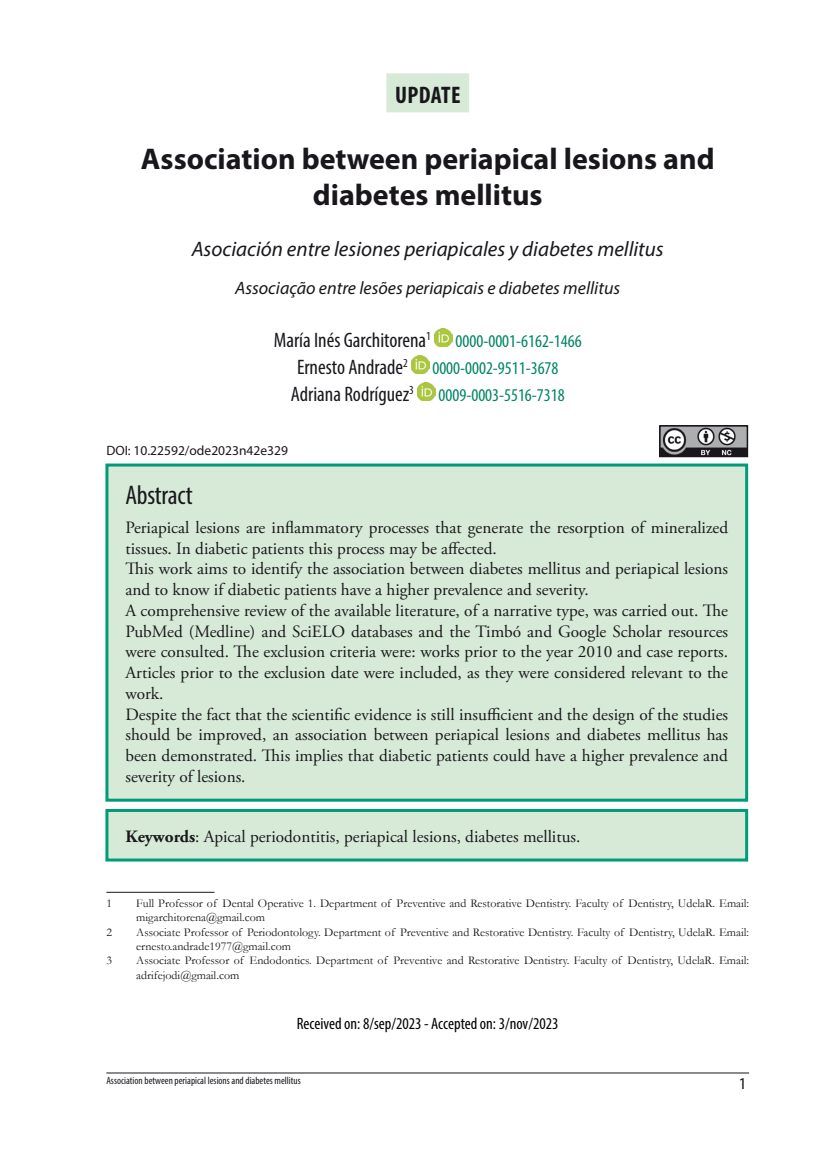
<style>
.page{position:relative;width:830px;height:1149px;background:#fff}
.page>*{position:absolute;margin:0;border:0;box-sizing:border-box;transform-origin:0 0}
.t1{font:700 30px/36px "Myriad Pro";color:#1a171c;text-align:center}
.t2{font:condensed 27px "Myriad Pro";letter-spacing:-.01em;color:#1a171c}
.t3{font:700 condensed 24px "Myriad Pro";letter-spacing:.02em;color:#1a171c}
.t4{font:condensed 21px "Myriad Pro";color:#1a171c}
.t5{font:italic 21px "Myriad Pro";color:#1a171c}
.t6{font:condensed 18px "Myriad Pro";color:#008365}
.t7{font:italic 18px "Myriad Pro";color:#1a171c}
.t8{font:17.25px/20.7px "Adobe Garamond Pro";color:#1a171c}
.t9{font:condensed 16.5px "Myriad Pro";color:#010000}
.t10{font:16.5px "Myriad Pro";color:#1a171c}
.t11{font:13.5px "Myriad Pro";color:#1a171c}
.t12{font:12px/14.4px "Garamond";color:#1a171c}
.t13{font:condensed 10.5px "Myriad Pro";color:#1a171c}
.s1{font-weight:700}
</style>
<div class="page">
<hr style="left:106px;top:1072px;width:642px;height:1px;background:#1a171c">
<div style="left:386px;top:73px;width:83px;height:39px;background:#d7ead7"></div>
<img style="left:434px;top:329px;width:18px;height:18px">
<img style="left:411px;top:356px;width:18px;height:18px">
<img style="left:417px;top:383px;width:18px;height:18px">
<hr style="left:106px;top:891px;width:108px;height:1px;background:#1a171c">
<div style="left:107px;top:465px;width:639px;height:335px;background:#d7ead7"></div>
<div style="left:105px;top:463px;width:642px;height:338px;border:3px solid #009c77"></div>
<div style="left:107px;top:810px;width:639px;height:49px;background:#d7ead7"></div>
<div style="left:105px;top:808px;width:642px;height:53px;border:3px solid #009c77"></div>
<img style="left:661px;top:428px;width:83px;height:26px">
<div style="left:658px;top:425px;width:89px;height:32px;border:2px solid #1a171c"></div>
<h3 class="t3" style="left:395px;top:87px;width:67px">UPDATE</h3>
<h1 class="t1" style="left:141px;top:143px;width:575px">Association between periapical lesions and diabetes mellitus</h1>
<p class="t5" style="left:192px;top:240px;width:473px">Asociación entre lesiones periapicales y diabetes mellitus</p>
<p class="t7" style="left:235px;top:281px;width:386px">Associação entre lesões periapicais e diabetes mellitus</p>
<p class="t4" style="left:274px;top:332px;width:159px">María Inés Garchitorena<sup>1</sup></p>
<p class="t6" style="left:455px;top:334px;width:127px">0000-0001-6162-1466</p>
<p class="t4" style="left:297px;top:359px;width:112px">Ernesto Andrade<sup>2</sup></p>
<p class="t6" style="left:432px;top:361px;width:127px">0000-0002-9511-3678</p>
<p class="t4" style="left:291px;top:386px;width:125px">Adriana Rodríguez<sup>3</sup></p>
<p class="t6" style="left:438px;top:388px;width:127px">0009-0003-5516-7318</p>
<p class="t11" style="left:106px;top:443px;width:183px">DOI: 10.22592/ode2023n42e329</p>
<h2 class="t2" style="left:125px;top:485px;width:69px">Abstract</h2>
<p class="t8" style="left:125px;top:518px;width:604px">Periapical lesions are inflammatory processes that generate the resorption of mineralized tissues. In diabetic patients this process may be affected.<br>This work aims to identify the association between diabetes mellitus and periapical lesions and to know if diabetic patients have a higher prevalence and severity.<br>A comprehensive review of the available literature, of a narrative type, was carried out. The PubMed (Medline) and SciELO databases and the Timbó and Google Scholar resources were consulted. The exclusion criteria were: works prior to the year 2010 and case reports.<br>Articles prior to the exclusion date were included, as they were considered relevant to the work.<br>Despite the fact that the scientific evidence is still insufficient and the design of the studies should be improved, an association between periapical lesions and diabetes mellitus has been demonstrated. This implies that diabetic patients could have a higher prevalence and severity of lesions.</p>
<p class="t8" style="left:125px;top:827px;width:456px"><span class="s1">Keywords</span>: Apical periodontitis, periapical lesions, diabetes mellitus.</p>
<p class="t12" style="left:106px;top:895px;width:7px">1</p>
<p class="t12" style="left:136px;top:895px;width:614px">Full Professor of Dental Operative 1. Department of Preventive and Restorative Dentistry. Faculty of Dentistry, UdelaR. Email: migarchitorena@gmail.com</p>
<p class="t12" style="left:106px;top:924px;width:7px">2</p>
<p class="t12" style="left:136px;top:924px;width:614px">Associate Professor of Periodontology. Department of Preventive and Restorative Dentistry. Faculty of Dentistry, UdelaR. Email: ernesto.andrade1977@gmail.com</p>
<p class="t12" style="left:106px;top:953px;width:7px">3</p>
<p class="t12" style="left:136px;top:953px;width:614px">Associate Professor of Endodontics. Department of Preventive and Restorative Dentistry. Faculty of Dentistry, UdelaR. Email: adrifejodi@gmail.com</p>
<p class="t9" style="left:297px;top:1016px;width:263px">Received on: 8/sep/2023 - Accepted on: 3/nov/2023</p>
<p class="t13" style="left:106px;top:1076px;width:196px">Association between periapical lesions and diabetes mellitus</p>
<p class="t10" style="left:738px;top:1073px;width:10px">1</p>
</div>
